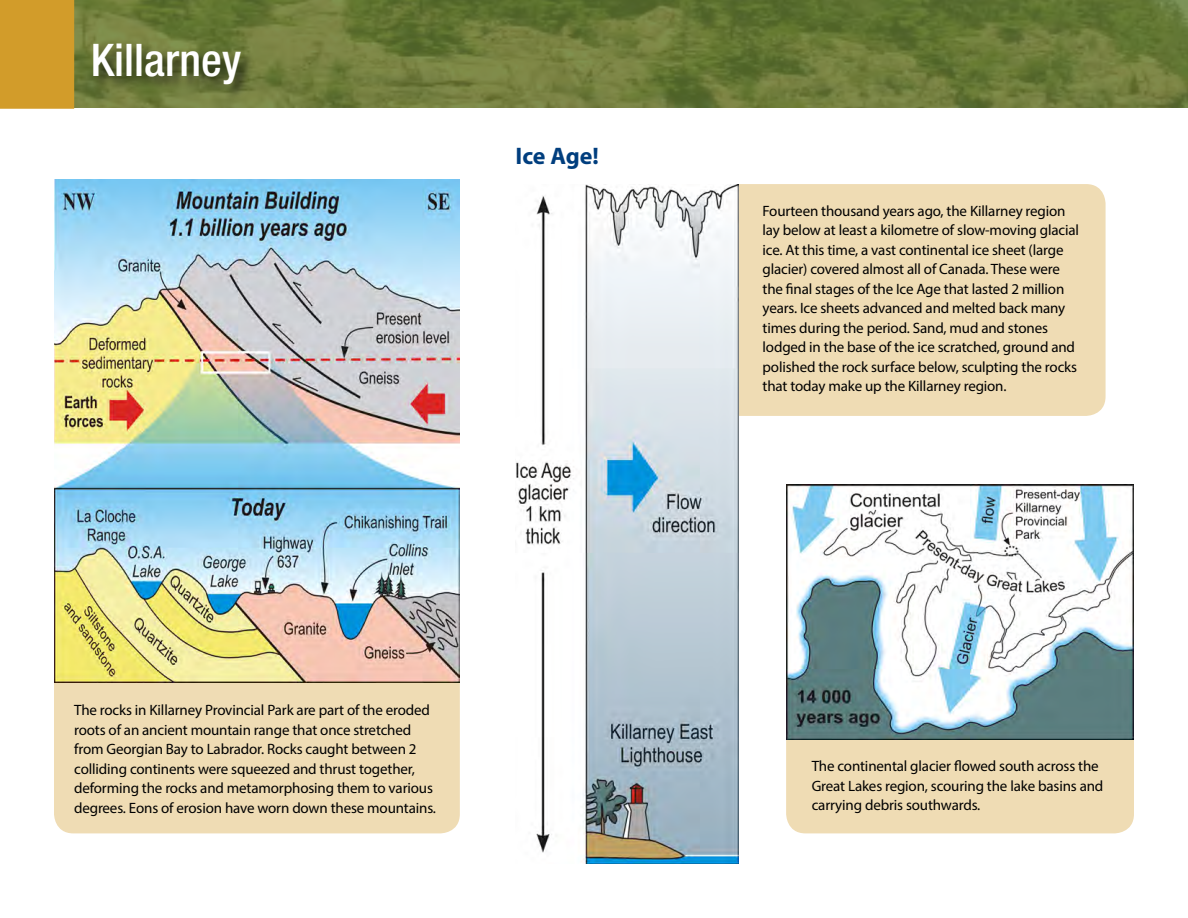
<style>
.page{position:relative;width:1188px;height:918px;background:#fff}
.page>*{position:absolute;margin:0;border:0;box-sizing:border-box;transform-origin:0 0}
.t1{font:500 condensed 45px "Helvetica Neue LT Std";color:#fff}
.t2{font:700 24px "Myriad Pro";letter-spacing:-.005em;color:#003e7e}
.t3{font:15px/19.5px "Myriad Pro";letter-spacing:-.01em;color:#000}
</style>
<div class="page">
<img style="left:74px;top:0;width:1114px;height:108px">
<div style="left:0;top:0;width:74px;height:109px;background:#d29c2a"></div>
<div style="left:786px;top:688px;width:348px;height:145px;background:#efdcb4;border-radius:20px"></div>
<div style="left:580px;top:184px;width:526px;height:232px;background:#efdcb4;border-radius:20px"></div>
<div style="left:92px;top:43px;width:164px;height:57px;background:#000;opacity:.6"></div>
<img style="left:516px;top:184px;width:222px;height:680px">
<img style="left:786px;top:484px;width:348px;height:255px">
<div style="left:54px;top:574px;width:406px;height:259px;background:#efdcb4;border-radius:20px"></div>
<img style="left:54px;top:179px;width:406px;height:504px">
<h1 class="t1" style="left:91px;top:33px;width:152px">Killarney</h1>
<h3 class="t2" style="left:516px;top:140px;width:85px">Ice Age!</h3>
<p class="t3" style="left:74px;top:700px;width:363px">The rocks in Killarney Provincial Park are part of the eroded roots of an ancient mountain range that once stretched from Georgian Bay to Labrador. Rocks caught between 2 colliding continents were squeezed and thrust together, deforming the rocks and metamorphosing them to various degrees. Eons of erosion have worn down these mountains.</p>
<p class="t3" style="left:763px;top:201px;width:318px">Fourteen thousand years ago, the Killarney region lay below at least a kilometre of slow-moving glacial ice. At this time, a vast continental ice sheet (large glacier) covered almost all of Canada. These were the final stages of the Ice Age that lasted 2 million years. Ice sheets advanced and melted back many times during the period. Sand, mud and stones lodged in the base of the ice scratched, ground and polished the rock surface below, sculpting the rocks that today make up the Killarney region.</p>
<p class="t3" style="left:812px;top:756px;width:293px">The continental glacier flowed south across the<br>Great Lakes region, scouring the lake basins and carrying debris southwards.</p>
</div>
